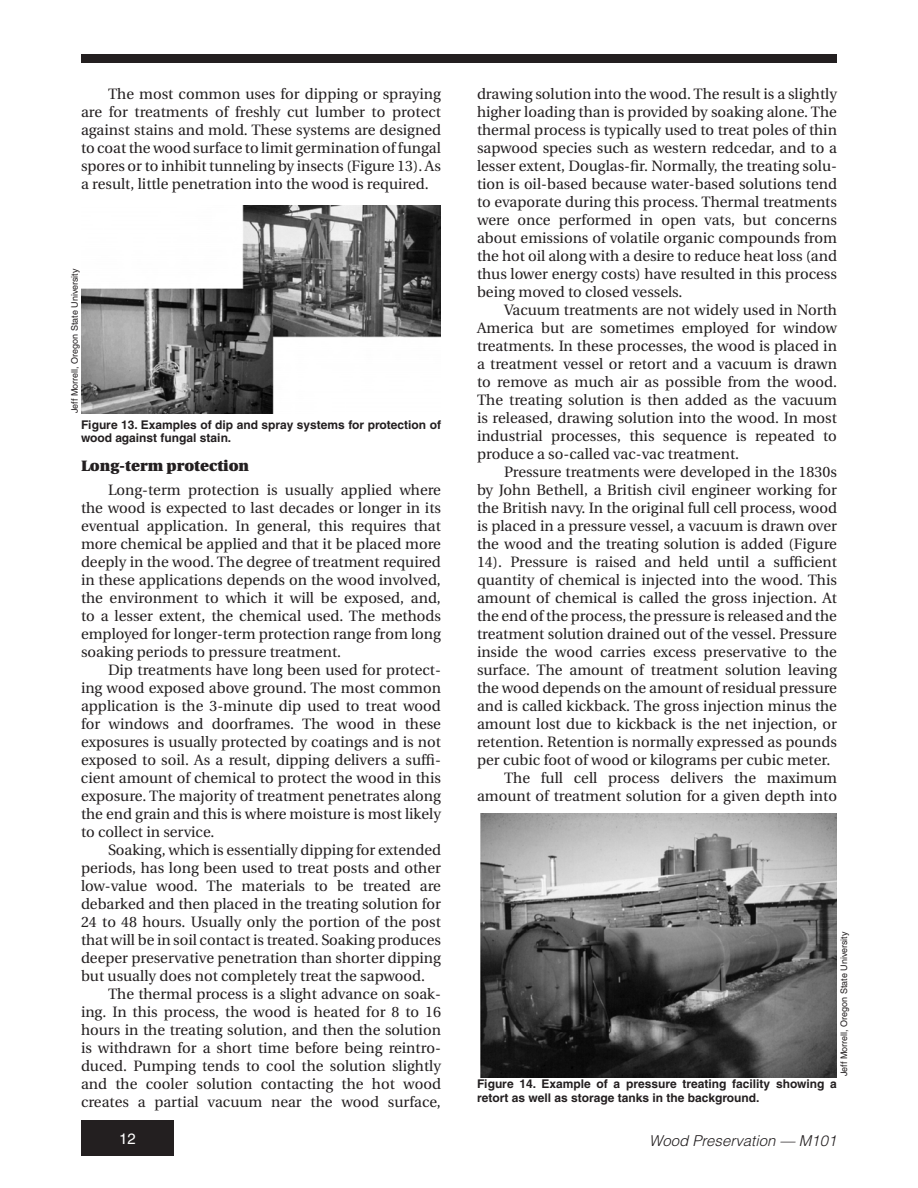
<style>
.page{position:relative;width:918px;height:1188px;background:#fff}
.page>*{position:absolute;margin:0;border:0;box-sizing:border-box;transform-origin:0 0}
.Body_text{font:15px/18px "Utopia";color:#231f20;text-align:justify}
.t1{font:italic 300 15px "Helvetica";color:#231f20}
._2_Subhead{font:900 15px "Utopia";color:#231f20}
.t2{font:15px "Helvetica";color:#fff}
.cutlines{font:700 12px/13.5px "Helvetica";color:#231f20}
.cutlines-2{font:9px "Helvetica";color:#231f20}
</style>
<div class="page">
<div style="left:81px;top:54px;width:756px;height:9px;background:#231f20"></div>
<div style="left:81px;top:1120px;width:93px;height:36px;background:#231f20"></div>
<img style="left:81px;top:206px;width:360px;height:208px">
<img style="left:480px;top:814px;width:357px;height:263px">
<p class="Body_text" style="left:81px;top:85px;width:362px;text-indent:27px">The most common uses for dipping or spraying are for treatments of freshly cut lumber to protect against stains and mold. These systems are designed to coat the wood surface to limit germination of fungal spores or to inhibit tunneling by insects (Figure 13). As a result, little penetration into the wood is required.</p>
<p class="cutlines-2" style="left:69px;top:413px;width:146px;rotate:-90deg">Jeff Morrell, Oregon State University</p>
<p class="cutlines" style="left:81px;top:418px;width:362px">Figure 13. Examples of dip and spray systems for protection of wood against fungal stain.</p>
<p class="_2_Subhead" style="left:81px;top:457px;width:170px">Long-term protection</p>
<p class="Body_text" style="left:81px;top:481px;width:362px;text-indent:27px">Long-term protection is usually applied where the wood is expected to last decades or longer in its eventual application. In general, this requires that more chemical be applied and that it be placed more deeply in the wood. The degree of treatment required in these applications depends on the wood involved, the environment to which it will be exposed, and, to a lesser extent, the chemical used. The methods employed for longer-term protection range from long soaking periods to pressure treatment.</p>
<p class="Body_text" style="left:81px;top:661px;width:362px;text-indent:27px">Dip treatments have long been used for protect&shy;ing wood exposed above ground. The most common application is the 3-minute dip used to treat wood for windows and doorframes. The wood in these exposures is usually protected by coatings and is not exposed to soil. As a result, dipping delivers a suffi&shy;cient amount of chemical to protect the wood in this exposure. The majority of treatment penetrates along the end grain and this is where moisture is most likely to collect in service.</p>
<p class="Body_text" style="left:81px;top:841px;width:362px;text-indent:27px">Soaking, which is essentially dipping for extended periods, has long been used to treat posts and other low-value wood. The materials to be treated are debarked and then placed in the treating solution for 24 to 48 hours. Usually only the portion of the post that will be in soil contact is treated. Soaking produces deeper preservative penetration than shorter dipping but usually does not completely treat the sapwood.</p>
<p class="Body_text" style="left:81px;top:985px;width:362px;text-indent:27px">The thermal process is a slight advance on soak&shy;ing. In this process, the wood is heated for 8 to 16 hours in the treating solution, and then the solution is withdrawn for a short time before being reintro&shy;duced. Pumping tends to cool the solution slightly and the cooler solution contacting the hot wood creates a partial vacuum near the wood surface,</p>
<p class="Body_text" style="left:477px;top:85px;width:362px">drawing solution into the wood. The result is a slightly higher loading than is provided by soaking alone. The thermal process is typically used to treat poles of thin sapwood species such as western redcedar, and to a lesser extent, Douglas-fir. Normally, the treating solu&shy;tion is oil-based because water-based solutions tend to evaporate during this process. Thermal treatments were once performed in open vats, but concerns about emissions of volatile organic compounds from the hot oil along with a desire to reduce heat loss (and thus lower energy costs) have resulted in this process being moved to closed vessels.</p>
<p class="Body_text" style="left:477px;top:301px;width:362px;text-align:left;text-indent:27px">Vacuum treatments are not widely used in North America but are sometimes employed for window treatments. In these processes, the wood is placed in a treatment vessel or retort and a vacuum is drawn to remove as much air as possible from the wood.<br>The treating solution is then added as the vacuum is released, drawing solution into the wood. In most industrial processes, this sequence is repeated to produce a so-called vac-vac treatment.</p>
<p class="Body_text" style="left:477px;top:463px;width:362px;text-indent:27px">Pressure treatments were developed in the 1830s by John Bethell, a British civil engineer working for the British navy. In the original full cell process, wood is placed in a pressure vessel, a vacuum is drawn over the wood and the treating solution is added (Figure 14). Pressure is raised and held until a sufficient quantity of chemical is injected into the wood. This amount of chemical is called the gross injection. At the end of the process, the pressure is released and the treatment solution drained out of the vessel. Pressure inside the wood carries excess preservative to the surface. The amount of treatment solution leaving the wood depends on the amount of residual pressure and is called kickback. The gross injection minus the amount lost due to kickback is the net injection, or retention. Retention is normally expressed as pounds per cubic foot of wood or kilograms per cubic meter.</p>
<p class="Body_text" style="left:477px;top:769px;width:361px;text-align:right">The full cell process delivers the maximum amount of treatment solution for a given depth into</p>
<p class="cutlines-2" style="left:839px;top:1076px;width:146px;rotate:-90deg">Jeff Morrell, Oregon State University</p>
<p class="cutlines" style="left:477px;top:1077px;width:361px">Figure 14. Example of a pressure treating facility showing a retort as well as storage tanks in the background.</p>
<p class="t2" style="left:119px;top:1130px;width:17px">12</p>
<p class="t1" style="left:649px;top:1131px;width:189px">Wood Preservation — M101</p>
</div>
